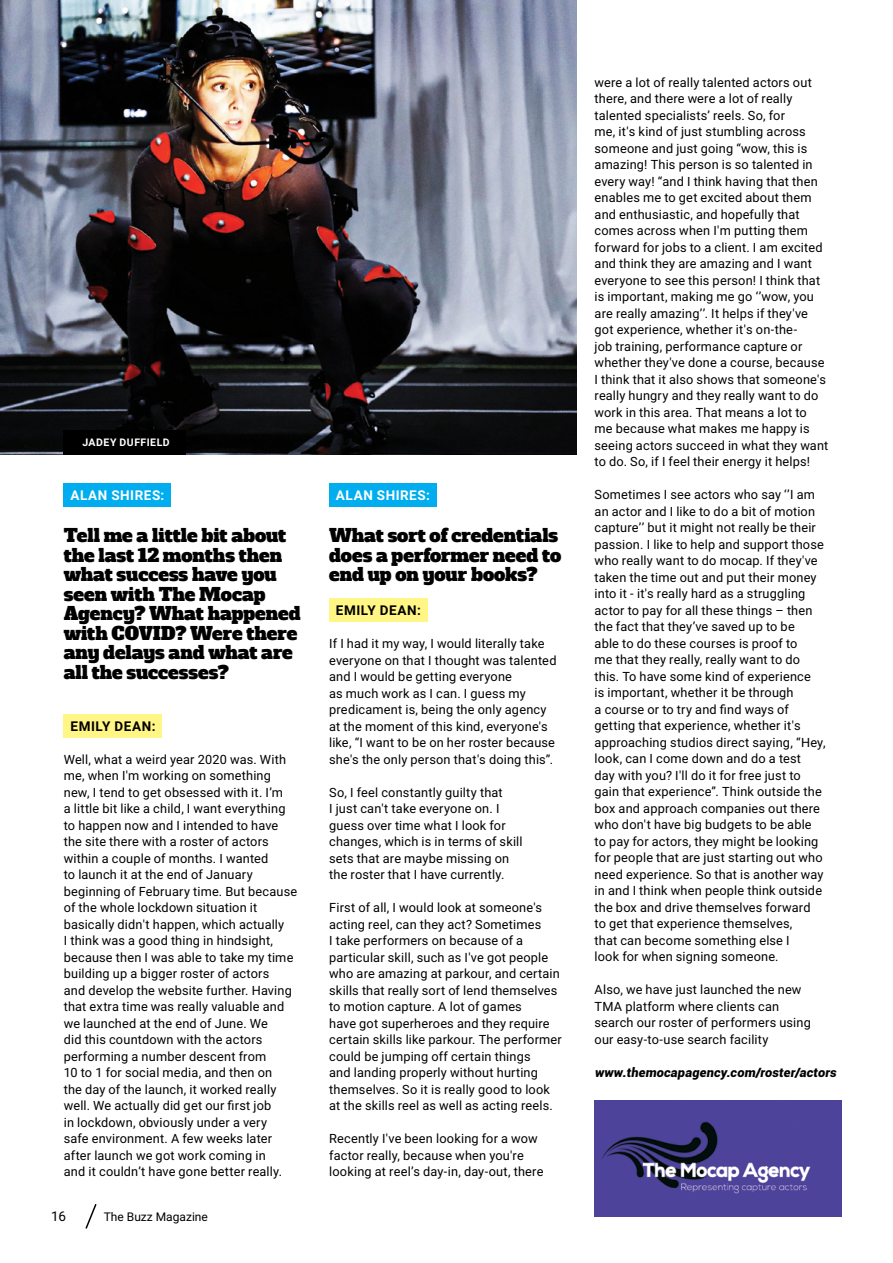
<style>
.page{position:relative;width:893px;height:1263px;background:#fff}
.page>*{position:absolute;margin:0;border:0;box-sizing:border-box;transform-origin:0 0}
.t1{font:18px/19.5px "Alfa Slab One";color:#000}
.t2{font:700 13.5px "Roboto";letter-spacing:.04em;color:#fff}
.t3{font:700 13.5px "Roboto";letter-spacing:.04em;color:#000}
.t4{font:13.5px "Roboto";color:#000}
.t5{font:12.75px/16.5px "Roboto";letter-spacing:.015em;color:#000}
.t6{font:italic 900 12.75px "Roboto";letter-spacing:.015em;color:#000}
.t7{font:12px "Roboto";color:#000}
.t8{font:700 10.5px "Roboto";letter-spacing:.045em;color:#fff}
</style>
<div class="page">
<img style="left:595px;top:1100px;width:247px;height:116px">
<div style="left:64px;top:483px;width:107px;height:23px;background:#00aeef"></div>
<div style="left:64px;top:714px;width:98px;height:23px;background:#fff685"></div>
<div style="left:329px;top:483px;width:107px;height:23px;background:#00aeef"></div>
<div style="left:329px;top:598px;width:98px;height:24px;background:#fff685"></div>
<img style="left:0;top:0;width:577px;height:454px">
<div style="left:64px;top:430px;width:122px;height:24px;background:#000"></div>
<svg style="left:85px;top:1204px;width:12px;height:25px"></svg>
<p class="t8" style="left:82px;top:435px;width:89px">JADEY DUFFIELD</p>
<p class="t2" style="left:71px;top:485px;width:95px">ALAN SHIRES:</p>
<h1 class="t1" style="left:64px;top:526px;width:238px">Tell me a little bit about the last 12 months then what success have you seen with The Mocap<br>Agency? What happened with COVID? Were there any delays and what are all the successes?</h1>
<p class="t3" style="left:71px;top:716px;width:86px">EMILY DEAN:</p>
<p class="t5" style="left:64px;top:750px;width:235px">Well, what a weird year 2020 was. With me, when I'm working on something new, I tend to get obsessed with it. I’m<br>a little bit like a child, I want everything to happen now and I intended to have the site there with a roster of actors within a couple of months. I wanted<br>to launch it at the end of January beginning of February time. But because of the whole lockdown situation it basically didn't happen, which actually<br>I think was a good thing in hindsight, because then I was able to take my time building up a bigger roster of actors<br>and develop the website further. Having that extra time was really valuable and we launched at the end of June. We<br>did this countdown with the actors performing a number descent from<br>10 to 1 for social media, and then on<br>the day of the launch, it worked really well. We actually did get our first job<br>in lockdown, obviously under a very<br>safe environment. A few weeks later after launch we got work coming in<br>and it couldn’t have gone better really.</p>
<p class="t4" style="left:51px;top:1207px;width:17px">16</p>
<p class="t7" style="left:104px;top:1208px;width:106px">The Buzz Magazine</p>
<p class="t2" style="left:336px;top:485px;width:95px">ALAN SHIRES:</p>
<h1 class="t1" style="left:329px;top:526px;width:234px">What sort of credentials does a performer need to end up on your books?</h1>
<p class="t3" style="left:336px;top:601px;width:86px">EMILY DEAN:</p>
<p class="t5" style="left:329px;top:635px;width:229px">If I had it my way, I would literally take everyone on that I thought was talented and I would be getting everyone<br>as much work as I can. I guess my predicament is, being the only agency at the moment of this kind, everyone's like, “I want to be on her roster because she's the only person that's doing this”.</p>
<p class="t5" style="left:329px;top:783px;width:195px">So, I feel constantly guilty that<br>I just can't take everyone on. I guess over time what I look for changes, which is in terms of skill sets that are maybe missing on the roster that I have currently.</p>
<p class="t5" style="left:329px;top:899px;width:234px">First of all, I would look at someone's acting reel, can they act? Sometimes<br>I take performers on because of a particular skill, such as I've got people who are amazing at parkour, and certain skills that really sort of lend themselves to motion capture. A lot of games<br>have got superheroes and they require certain skills like parkour. The performer could be jumping off certain things<br>and landing properly without hurting themselves. So it is really good to look at the skills reel as well as acting reels.</p>
<p class="t5" style="left:329px;top:1130px;width:216px">Recently I've been looking for a wow factor really, because when you're looking at reel’s day-in, day-out, there</p>
<p class="t5" style="left:595px;top:74px;width:235px">were a lot of really talented actors out there, and there were a lot of really talented specialists’ reels. So, for<br>me, it's kind of just stumbling across someone and just going “wow, this is amazing! This person is so talented in every way! “and I think having that then enables me to get excited about them and enthusiastic, and hopefully that comes across when I'm putting them forward for jobs to a client. I am excited and think they are amazing and I want everyone to see this person! I think that is important, making me go ‘’wow, you are really amazing’’. It helps if they've got experience, whether it's on-the-<br>job training, performance capture or whether they've done a course, because I think that it also shows that someone's really hungry and they really want to do work in this area. That means a lot to<br>me because what makes me happy is seeing actors succeed in what they want to do. So, if I feel their energy it helps!</p>
<p class="t5" style="left:595px;top:486px;width:232px">Sometimes I see actors who say ‘’I am an actor and I like to do a bit of motion capture’’ but it might not really be their passion. I like to help and support those who really want to do mocap. If they've taken the time out and put their money into it - it's really hard as a struggling actor to pay for all these things – then the fact that they’ve saved up to be<br>able to do these courses is proof to<br>me that they really, really want to do this. To have some kind of experience<br>is important, whether it be through<br>a course or to try and find ways of getting that experience, whether it's approaching studios direct saying, “Hey, look, can I come down and do a test<br>day with you? I'll do it for free just to gain that experience”. Think outside the box and approach companies out there who don't have big budgets to be able to pay for actors, they might be looking for people that are just starting out who need experience. So that is another way in and I think when people think outside the box and drive themselves forward<br>to get that experience themselves,<br>that can become something else I<br>look for when signing someone.</p>
<p class="t5" style="left:595px;top:981px;width:218px">Also, we have just launched the new TMA platform where clients can search our roster of performers using our easy-to-use search facility</p>
<p class="t6" style="left:595px;top:1063px;width:243px">www.themocapagency.com/roster/actors</p>
</div>
